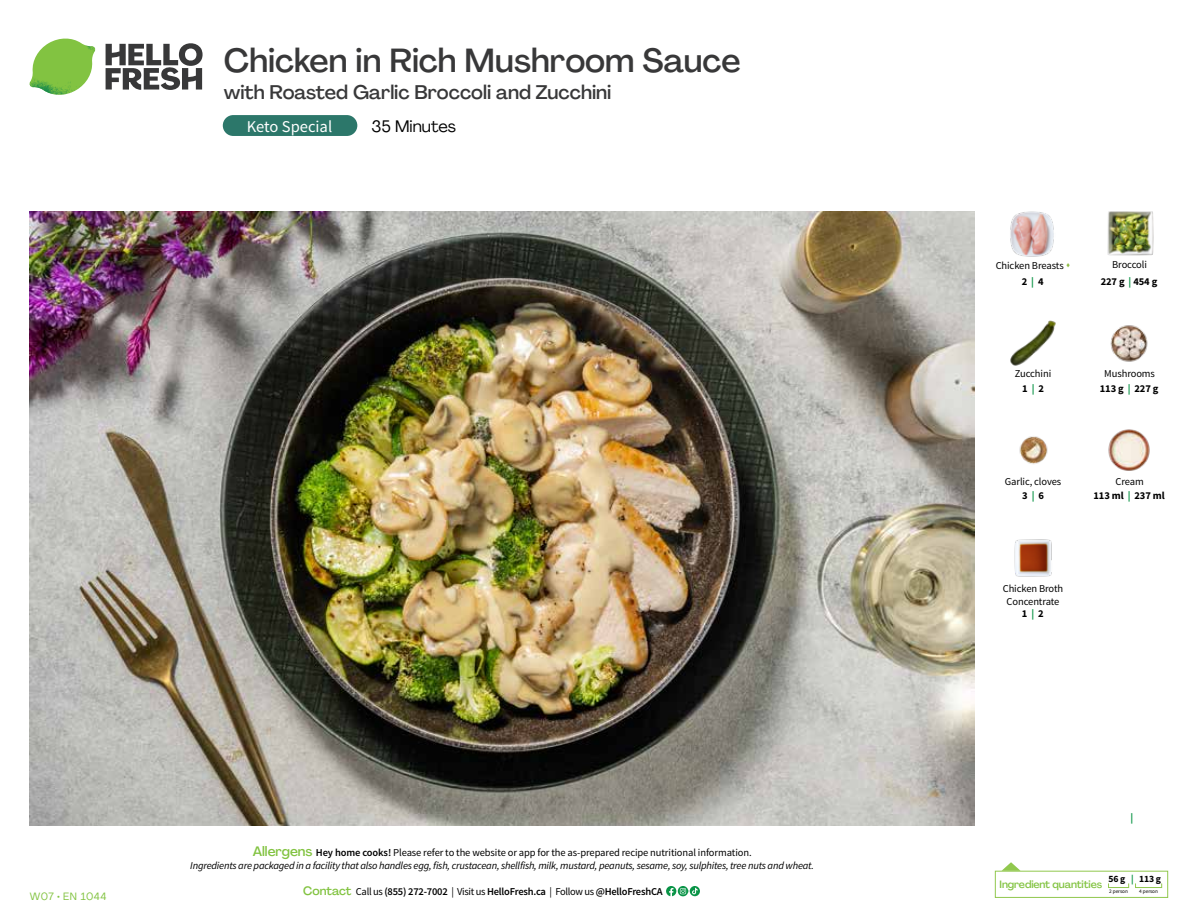
<style>
.page{position:relative;width:1188px;height:918px;background:#fff}
.page>*{position:absolute;margin:0;border:0;box-sizing:border-box;transform-origin:0 0}
.t1{font:500 33px "Agrandir";color:#383839}
.t2{font:500 19.5px "Agrandir";color:#383839}
.t3{font:16.5px "Source Sans Pro";color:#fff}
.t4{font:16.5px "Agrandir";color:#000}
.t5{font:italic 10.5px/13.5px "Source Sans Pro";letter-spacing:-.02em;color:#000;text-align:center}
.t6{font:10.5px/14.9px "Source Sans Pro";letter-spacing:-.01em;color:#000;text-align:center}
.t7{font:600 10.5px "Source Sans Pro";letter-spacing:-.02em;color:#000}
.t8{font:500 10.5px "Agrandir";letter-spacing:-.01em;color:#82c341}
.t9{font:700 10.5px/14.9px "Source Sans Pro";color:#000;text-align:center}
.t10{font:10.5px "Agrandir";letter-spacing:.05em;color:#82c341}
.t11{font:700 10.5px "Source Sans Pro";color:#0b9446}
.t12{font:700 9.6px "Source Sans Pro";color:#000}
.t13{font:5.25px "Source Sans Pro";letter-spacing:-.01em;color:#000}
.s1{font-family:"Agrandir";font-weight:500;font-style:normal;font-size:13.5px;color:#82c341}
.s2{font-weight:600;font-style:normal}
.s3{font-style:normal}
.s4{font-family:"Agrandir";font-weight:500;font-size:12px;color:#82c341}
.s5{font-weight:400}
.s6{color:#8cba42}
.s7{font-weight:700}
.s8{font-weight:700;color:#0b9446}
.s9{color:#0b9446}
</style>
<div class="page">
<svg style="left:106px;top:43px;width:97px;height:47px"></svg>
<svg style="left:34px;top:39px;width:59px;height:38px"></svg>
<img style="left:65px;top:39px;width:30px;height:25px">
<img style="left:33px;top:60px;width:56px;height:10px">
<img style="left:29px;top:64px;width:58px;height:31px">
<img style="left:64px;top:70px;width:25px;height:24px">
<img style="left:30px;top:211px;width:945px;height:615px">
<svg style="left:690px;top:886px;width:10px;height:10px"></svg>
<svg style="left:666px;top:886px;width:32px;height:10px"></svg>
<svg style="left:1002px;top:862px;width:19px;height:9px"></svg>
<div style="left:995px;top:871px;width:173px;height:27px;border:1px solid #91c84e"></div>
<div style="left:1108px;top:883px;width:21px;height:5px;border:1px solid #91c84e"></div>
<div style="left:1135px;top:883px;width:27px;height:5px;border:1px solid #91c84e"></div>
<div style="left:223px;top:115px;width:134px;height:21px;background:#2c776a;border-radius:10px"></div>
<img style="left:1011px;top:321px;width:45px;height:45px">
<img style="left:1110px;top:325px;width:38px;height:37px">
<img style="left:1019px;top:436px;width:29px;height:28px">
<img style="left:1108px;top:429px;width:42px;height:42px">
<img style="left:1014px;top:539px;width:38px;height:38px">
<img style="left:1108px;top:211px;width:45px;height:45px">
<img style="left:1010px;top:212px;width:44px;height:45px">
<h1 class="t1" style="left:224px;top:40px;width:518px">Chicken in Rich Mushroom Sauce</h1>
<h2 class="t2" style="left:224px;top:80px;width:389px">with Roasted Garlic Broccoli and Zucchini</h2>
<h3 class="t4" style="left:372px;top:116px;width:86px">35 Minutes</h3>
<h3 class="t3" style="left:247px;top:116px;width:87px">Keto Special</h3>
<p class="t10" style="left:30px;top:890px;width:78px">W07 • EN 1044</p>
<p class="t5" style="left:190px;top:846px;width:625px"><span class="s1">Allergens</span> <span class="s2">Hey home cooks!</span> <span class="s3">Please refer to the website or app for the as-prepared recipe nutritional information.<br></span>Ingredients are packaged in a facility that also handles egg, fish, crustacean, shellfish, milk, mustard, peanuts, sesame, soy, sulphites, tree nuts and wheat.</p>
<p class="t7" style="left:303px;top:885px;width:361px"><span class="s4">Contact</span> <span class="s5">Call us</span> (855) 272-7002 <span class="s5">| Visit us</span> HelloFresh.ca <span class="s5">| Follow us</span> @HelloFreshCA</p>
<p class="t6" style="left:996px;top:257px;width:76px;line-height:16px">Chicken Breasts <span class="s6">▲<br></span><span class="s7">2</span> <span class="s8">|</span> <span class="s7">4</span></p>
<p class="t6" style="left:1101px;top:257px;width:58px;line-height:16.4px">Broccoli<br><span class="s7">227 g</span> <span class="s8">|</span> <span class="s7">454 g</span></p>
<p class="t6" style="left:1015px;top:366px;width:38px">Zucchini<br><span class="s7">1</span> <span class="s8">|</span> <span class="s7">2</span></p>
<p class="t6" style="left:1100px;top:366px;width:60px">Mushrooms<br><span class="s7">113 g</span> <span class="s8">|</span> <span class="s7">227 g</span></p>
<p class="t6" style="left:1005px;top:474px;width:58px">Garlic, cloves<br><span class="s7">3</span> <span class="s8">|</span> <span class="s7">6</span></p>
<p class="t9" style="left:1094px;top:474px;width:73px"><span class="s5">Cream<br></span>113 ml <span class="s9">|</span> 237 ml</p>
<p class="t6" style="left:1003px;top:582px;width:62px;line-height:13.5px">Chicken Broth<br>Concentrate</p>
<p class="t9" style="left:1022px;top:607px;width:23px">1 <span class="s9">|</span> 2</p>
<p class="t11" style="left:1130px;top:811px;width:4px">|</p>
<p class="t12" style="left:1108px;top:873px;width:54px">56 g <span class="s9">|</span> 113 g</p>
<p class="t13" style="left:1109px;top:888px;width:20px">2 person</p>
<p class="t13" style="left:1139px;top:888px;width:20px">4 person</p>
<p class="t8" style="left:1000px;top:878px;width:104px">Ingredient quantities</p>
</div>
